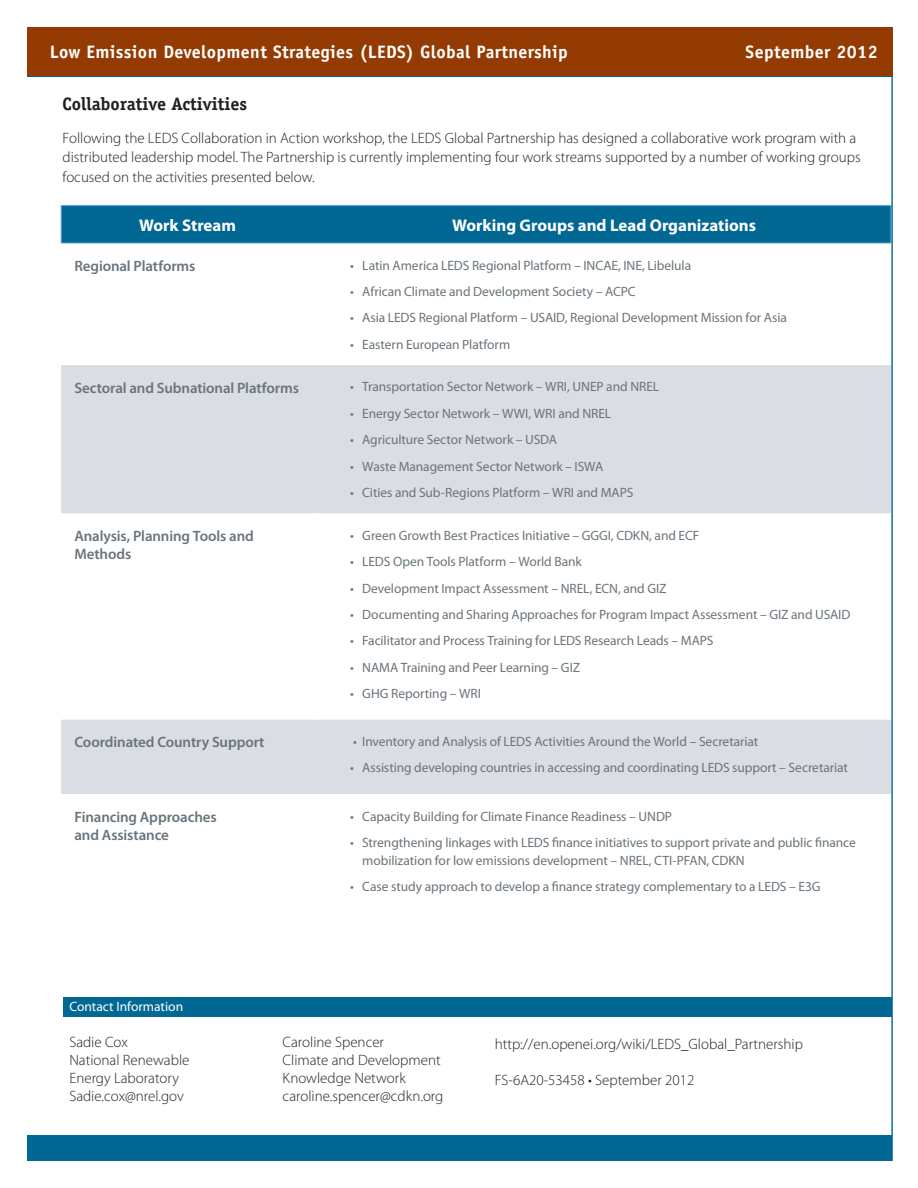
<style>
.page{position:relative;width:918px;height:1188px;background:#fff}
.page>*{position:absolute;margin:0;border:0;box-sizing:border-box;transform-origin:0 0}
.t1{font:700 18px "Officina Sans Std";letter-spacing:.02em;color:#fff}
.body_heads{font:700 18px "Officina Serif Std";color:#231f20}
.t2{font:700 16.8px "Myriad Pro";color:#fff}
.body{font:300 15px/19.5px "Myriad Pro";color:#231f20}
.best_practices_text{font:600 15px/18px "Myriad Pro";letter-spacing:-.01em;color:#6a747b}
.best_practices_text-2{font:13.5px/18px "Myriad Pro";letter-spacing:-.005em;color:#6a747b}
.body_bold{font:13.5px "Myriad Pro";color:#fff}
</style>
<div class="page">
<div style="left:62px;top:206px;width:829px;height:37px;background:#006893"></div>
<svg style="left:61px;top:365px;width:830px;height:429px;fill:#dadee2"></svg>
<hr style="left:60px;top:513px;width:2px;height:207px;background:#fff">
<hr style="left:313px;top:513px;width:2px;height:207px;background:#fff">
<hr style="left:890px;top:513px;width:2px;height:207px;background:#fff">
<hr style="left:61px;top:205px;width:253px;height:1px;background:#0079c2">
<hr style="left:314px;top:205px;width:577px;height:1px;background:#0079c2">
<hr style="left:61px;top:206px;width:1px;height:37px;background:#b9d0eb">
<hr style="left:61px;top:243px;width:253px;height:1px;background:#b9d0eb">
<hr style="left:314px;top:243px;width:577px;height:1px;background:#b9d0eb">
<svg style="left:27px;top:27px;width:866px;height:50px;background:#49514b"></svg>
<div style="left:27px;top:28px;width:866px;height:48px;background:#933b03"></div>
<div style="left:63px;top:998px;width:828px;height:19px;background:#006893"></div>
<hr style="left:891px;top:77px;width:2px;height:1084px;background:#006893">
<div style="left:27px;top:1135px;width:864px;height:26px;background:#006893"></div>
<p class="t1" style="left:50px;top:41px;width:520px">Low Emission Development Strategies (LEDS) Global Partnership</p>
<p class="t1" style="left:746px;top:41px;width:134px">September 2012</p>
<p class="body_heads" style="left:63px;top:92px;width:186px">Collaborative Activities</p>
<p class="body" style="left:63px;top:128px;width:800px">Following the LEDS Collaboration in Action workshop, the LEDS Global Partnership has designed a collaborative work program with a distributed leadership model. The Partnership is currently implementing four work streams supported by a number of working groups focused on the activities presented below.</p>
<p class="t2" style="left:139px;top:214px;width:98px">Work Stream</p>
<p class="t2" style="left:452px;top:214px;width:305px">Working Groups and Lead Organizations</p>
<p class="best_practices_text" style="left:74px;top:256px;width:123px">Regional Platforms</p>
<p class="best_practices_text-2" style="left:350px;top:256px;width:342px">• Latin America LEDS Regional Platform – INCAE, INE, Libelula</p>
<p class="best_practices_text-2" style="left:350px;top:282px;width:287px">• African Climate and Development Society – ACPC</p>
<p class="best_practices_text-2" style="left:350px;top:309px;width:438px">• Asia LEDS Regional Platform – USAID, Regional Development Mission for Asia</p>
<p class="best_practices_text-2" style="left:350px;top:335px;width:161px">• Eastern European Platform</p>
<p class="best_practices_text" style="left:74px;top:378px;width:226px">Sectoral and Subnational Platforms</p>
<p class="best_practices_text-2" style="left:350px;top:378px;width:311px">• Transportation Sector Network – WRI, UNEP and NREL</p>
<p class="best_practices_text-2" style="left:350px;top:404px;width:263px">• Energy Sector Network – WWI, WRI and NREL</p>
<p class="best_practices_text-2" style="left:350px;top:431px;width:208px">• Agriculture Sector Network – USDA</p>
<p class="best_practices_text-2" style="left:350px;top:457px;width:255px">• Waste Management Sector Network – ISWA</p>
<p class="best_practices_text-2" style="left:350px;top:483px;width:285px">• Cities and Sub-Regions Platform – WRI and MAPS</p>
<p class="best_practices_text" style="left:74px;top:526px;width:181px">Analysis, Planning Tools and<br>Methods</p>
<p class="best_practices_text-2" style="left:350px;top:526px;width:351px">• Green Growth Best Practices Initiative – GGGI, CDKN, and ECF</p>
<p class="best_practices_text-2" style="left:350px;top:552px;width:233px">• LEDS Open Tools Platform – World Bank</p>
<p class="best_practices_text-2" style="left:350px;top:579px;width:318px">• Development Impact Assessment – NREL, ECN, and GIZ</p>
<p class="best_practices_text-2" style="left:350px;top:605px;width:502px">• Documenting and Sharing Approaches for Program Impact Assessment – GIZ and USAID</p>
<p class="best_practices_text-2" style="left:350px;top:632px;width:365px">• Facilitator and Process Training for LEDS Research Leads – MAPS</p>
<p class="best_practices_text-2" style="left:350px;top:658px;width:231px">• NAMA Training and Peer Learning – GIZ</p>
<p class="best_practices_text-2" style="left:350px;top:685px;width:132px">• GHG Reporting – WRI</p>
<p class="best_practices_text" style="left:74px;top:733px;width:192px">Coordinated Country Support</p>
<p class="best_practices_text-2" style="left:353px;top:732px;width:407px">• Inventory and Analysis of LEDS Activities Around the World – Secretariat</p>
<p class="best_practices_text-2" style="left:350px;top:759px;width:499px">• Assisting developing countries in accessing and coordinating LEDS support – Secretariat</p>
<p class="best_practices_text" style="left:74px;top:807px;width:144px">Financing Approaches and Assistance</p>
<p class="best_practices_text-2" style="left:350px;top:807px;width:323px">• Capacity Building for Climate Finance Readiness – UNDP</p>
<p class="best_practices_text-2" style="left:362px;top:833px;width:495px;text-indent:-12px">• Strengthening linkages with LEDS finance initiatives to support private and public finance mobilization for low emissions development – NREL, CTI-PFAN, CDKN</p>
<p class="best_practices_text-2" style="left:350px;top:878px;width:472px">• Case study approach to develop a finance strategy complementary to a LEDS – E3G</p>
<p class="body_bold" style="left:69px;top:998px;width:115px">Contact Information</p>
<p class="body" style="left:69px;top:1032px;width:60px">Sadie Cox</p>
<p class="body" style="left:69px;top:1051px;width:122px;line-height:18px">National Renewable<br>Energy Laboratory</p>
<p class="body" style="left:69px;top:1086px;width:116px">Sadie.cox@nrel.gov</p>
<p class="body" style="left:283px;top:1032px;width:103px">Caroline Spencer</p>
<p class="body" style="left:283px;top:1051px;width:160px;line-height:18px">Climate and Development<br>Knowledge Network</p>
<p class="body" style="left:283px;top:1086px;width:162px">caroline.spencer@cdkn.org</p>
<p class="body" style="left:495px;top:1034px;width:310px">http://en.openei.org/wiki/LEDS_Global_Partnership</p>
<p class="body" style="left:495px;top:1070px;width:201px">FS-6A20-53458 • September 2012</p>
</div>
